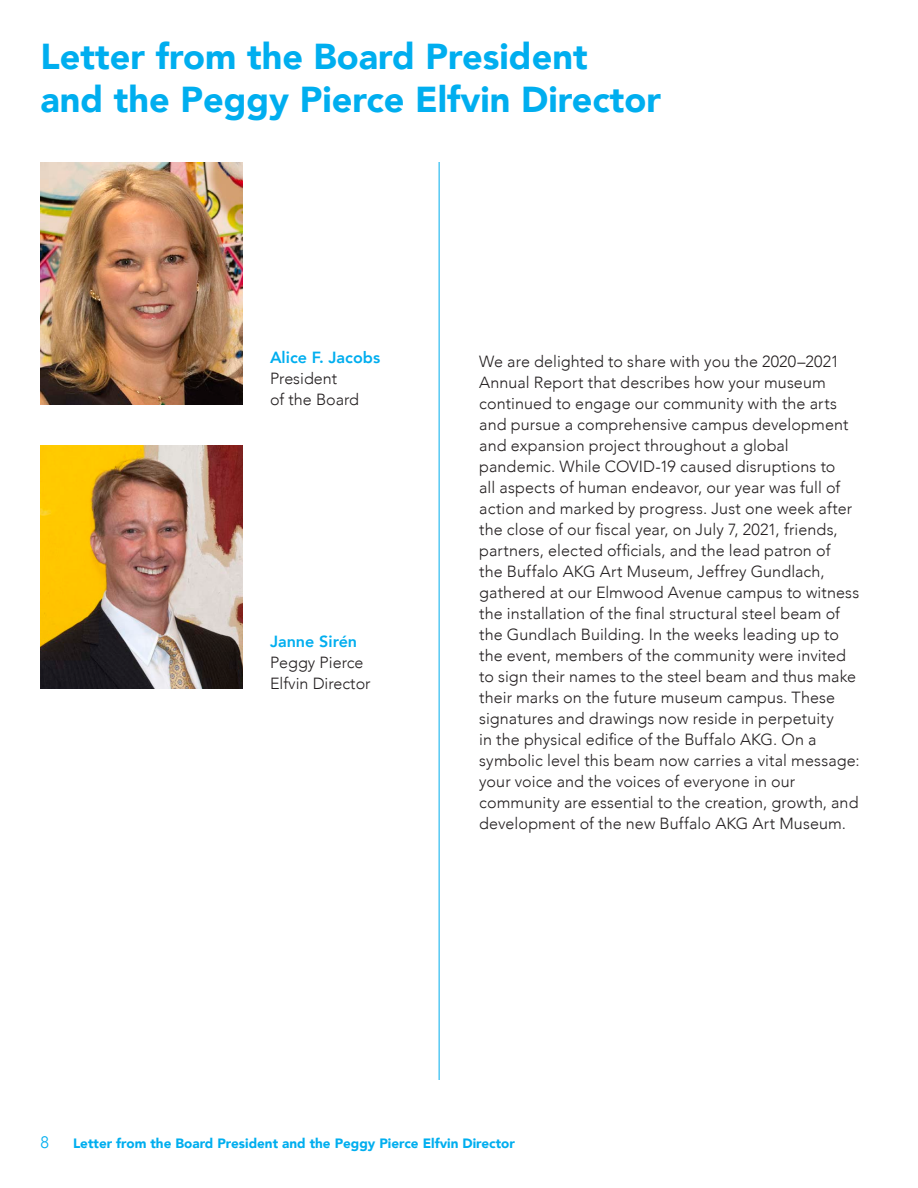
<style>
.page{position:relative;width:918px;height:1188px;background:#fff}
.page>*{position:absolute;margin:0;border:0;box-sizing:border-box;transform-origin:0 0}
.t1{font:900 36px/43.2px "Avenir";color:#00aeef}
.Body__11_pt__AvLight{font:300 16.5px "Avenir";color:#00aeef}
.Body__11_pt__AvLight-2{font:300 16.2px/21px "Avenir";letter-spacing:.005em;color:#231f20}
.t2{font:900 13.5px "Avenir";color:#00aeef}
.s1{font-weight:800;color:#00aeef}
</style>
<div class="page">
<img style="left:40px;top:162px;width:203px;height:243px">
<img style="left:40px;top:446px;width:203px;height:242px">
<hr style="left:439px;top:162px;width:1px;height:918px;background:#00aeef">
<p class="t1" style="left:40px;top:34px;width:622px">Letter from the Board President<br>and the Peggy Pierce Elfvin Director</p>
<p class="Body__11_pt__AvLight-2" style="left:270px;top:347px;width:112px"><span class="s1">Alice F. Jacobs<br></span>President<br>of the Board</p>
<p class="Body__11_pt__AvLight-2" style="left:270px;top:630px;width:102px"><span class="s1">Janne Sirén<br></span>Peggy Pierce<br>Elfvin Director</p>
<p class="Body__11_pt__AvLight-2" style="left:479px;top:351px;width:382px">We are delighted to share with you the 2020–2021<br>Annual Report that describes how your museum continued to engage our community with the arts and pursue a comprehensive campus development and expansion project throughout a global pandemic. While COVID-19 caused disruptions to<br>all aspects of human endeavor, our year was full of action and marked by progress. Just one week after the close of our fiscal year, on July 7, 2021, friends, partners, elected officials, and the lead patron of<br>the Buffalo AKG Art Museum, Jeffrey Gundlach, gathered at our Elmwood Avenue campus to witness the installation of the final structural steel beam of the Gundlach Building. In the weeks leading up to the event, members of the community were invited to sign their names to the steel beam and thus make their marks on the future museum campus. These signatures and drawings now reside in perpetuity<br>in the physical edifice of the Buffalo AKG. On a symbolic level this beam now carries a vital message: your voice and the voices of everyone in our community are essential to the creation, growth, and development of the new Buffalo AKG Art Museum.</p>
<p class="Body__11_pt__AvLight" style="left:40px;top:1132px;width:10px">8</p>
<p class="t2" style="left:73px;top:1131px;width:443px">Letter from the Board President and the Peggy Pierce Elfvin Director</p>
</div>
